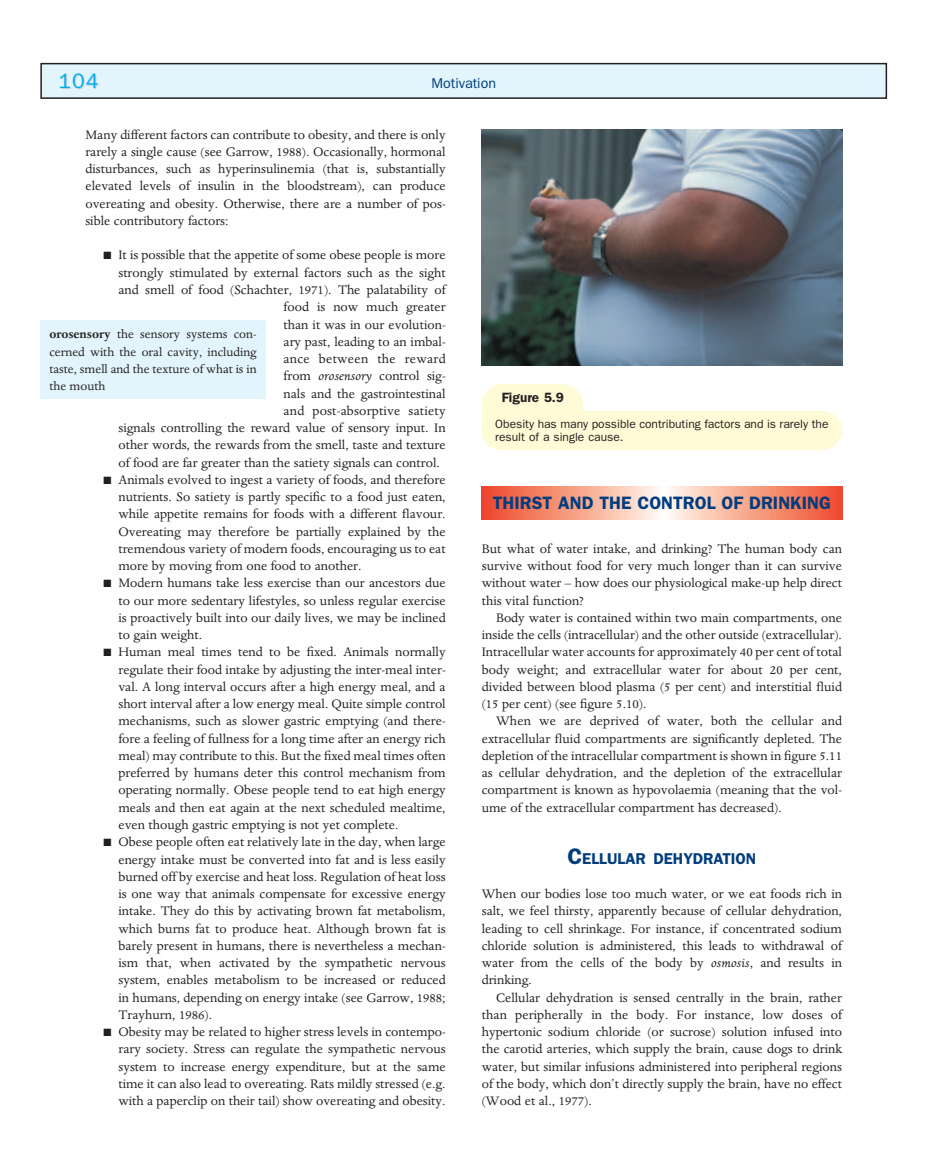
<style>
.page{position:relative;width:932px;height:1174px;background:#fff}
.page>*{position:absolute;margin:0;border:0;box-sizing:border-box;transform-origin:0 0}
.t1{font:21px "Franklin Gothic";color:#00aeef}
.t2{font:600 18px "Franklin Gothic";color:#013d7d}
.t3{font:600 15.75px "Franklin Gothic";color:#013d7d}
.t4{font:14.25px/17.2px "Dante";color:#231f20;text-align:justify}
.t5{font:14.25px "Dante";letter-spacing:.02em;color:#231f20}
.t6{font:14.25px "Franklin Gothic";color:#013d7d}
.t7{font:13.5px/17.2px "Dante";color:#231f20;text-align:justify}
.t8{font:600 13.5px "Franklin Gothic";color:#231f20}
.t9{font:12px/13.5px "Franklin Gothic";color:#231f20}
.s1{font-style:italic}
.s2{font-weight:700}
.s3{font-size:22.5px}
</style>
<div class="page">
<svg style="left:40px;top:62px;width:848px;height:458px"></svg>
<h1 class="t1" style="left:58px;top:73px;width:41px">104</h1>
<p class="t6" style="left:431px;top:78px;width:66px">Motivation</p>
<p class="t4" style="left:85px;top:127px;width:361px">Many different factors can contribute to obesity, and there is only rarely a single cause (see Garrow, 1988). Occasionally, hormonal disturbances, such as hyperinsulinemia (that is, substantially elevated levels of insulin in the bloodstream), can produce overeating and obesity. Otherwise, there are a number of pos&shy;sible contributory factors:</p>
<p class="t4" style="left:103px;top:248px;width:343px">■ It is possible that the appetite of some obese people is more</p>
<p class="t4" style="left:118px;top:265px;width:328px">strongly stimulated by external factors such as the sight</p>
<p class="t4" style="left:118px;top:282px;width:328px">and smell of food (Schachter, 1971). The palatability of</p>
<p class="t4" style="left:283px;top:299px;width:164px">food is now much greater</p>
<p class="t4" style="left:283px;top:317px;width:163px">than it was in our evolution-</p>
<p class="t4" style="left:283px;top:334px;width:163px">ary past, leading to an imbal-</p>
<p class="t5" style="left:283px;top:353px;width:163px">ance between the reward</p>
<p class="t4" style="left:283px;top:368px;width:163px">from <span class="s1">orosensory</span> control sig-</p>
<p class="t4" style="left:283px;top:386px;width:163px">nals and the gastrointestinal</p>
<p class="t4" style="left:283px;top:403px;width:163px">and post-absorptive satiety</p>
<p class="t4" style="left:118px;top:420px;width:328px">signals controlling the reward value of sensory input. In</p>
<p class="t4" style="left:118px;top:437px;width:328px">other words, the rewards from the smell, taste and texture</p>
<p class="t4" style="left:118px;top:455px;width:323px">of food are far greater than the satiety signals can control.</p>
<p class="t4" style="left:118px;top:472px;width:328px;text-indent:-15px">■ Animals evolved to ingest a variety of foods, and therefore nutrients. So satiety is partly specific to a food just eaten, while appetite remains for foods with a different flavour.<br>Overeating may therefore be partially explained by the tremendous variety of modern foods, encouraging us to eat more by moving from one food to another.</p>
<p class="t4" style="left:118px;top:575px;width:328px;text-indent:-15px">■ Modern humans take less exercise than our ancestors due to our more sedentary lifestyles, so unless regular exercise is proactively built into our daily lives, we may be inclined to gain weight.</p>
<p class="t4" style="left:118px;top:644px;width:328px;text-indent:-15px">■ Human meal times tend to be fixed. Animals normally regulate their food intake by adjusting the inter-meal inter&shy;val. A long interval occurs after a high energy meal, and a short interval after a low energy meal. Quite simple control mechanisms, such as slower gastric emptying (and there&shy;fore a feeling of fullness for a long time after an energy rich meal) may contribute to this. But the fixed meal times often preferred by humans deter this control mechanism from operating normally. Obese people tend to eat high energy meals and then eat again at the next scheduled mealtime, even though gastric emptying is not yet complete.</p>
<p class="t4" style="left:118px;top:834px;width:329px;text-indent:-15px">■ Obese people often eat relatively late in the day, when large energy intake must be converted into fat and is less easily burned off by exercise and heat loss. Regulation of heat loss is one way that animals compensate for excessive energy intake. They do this by activating brown fat metabolism, which burns fat to produce heat. Although brown fat is barely present in humans, there is nevertheless a mechan&shy;ism that, when activated by the sympathetic nervous system, enables metabolism to be increased or reduced in humans, depending on energy intake (see Garrow, 1988; Trayhurn, 1986).</p>
<p class="t4" style="left:118px;top:1024px;width:328px;text-indent:-15px">■ Obesity may be related to higher stress levels in contempo&shy;rary society. Stress can regulate the sympathetic nervous system to increase energy expenditure, but at the same time it can also lead to overeating. Rats mildly stressed (e.g. with a paperclip on their tail) show overeating and obesity.</p>
<p class="t7" style="left:49px;top:327px;width:208px"><span class="s2">orosensory</span> the sensory systems con&shy;cerned with the oral cavity, including taste, smell and the texture of what is in the mouth</p>
<p class="t8" style="left:501px;top:393px;width:64px">Figure 5.9</p>
<p class="t9" style="left:495px;top:418px;width:334px">Obesity has many possible contributing factors and is rarely the result of a single cause.</p>
<p class="t2" style="left:492px;top:497px;width:339px">THIRST AND THE CONTROL OF DRINKING</p>
<p class="t4" style="left:481px;top:541px;width:361px">But what of water intake, and drinking? The human body can survive without food for very much longer than it can survive without water – how does our physiological make-up help direct this vital function?</p>
<p class="t4" style="left:481px;top:610px;width:361px;text-indent:14px">Body water is contained within two main compartments, one inside the cells (intracellular) and the other outside (extracellular).<br>Intracellular water accounts for approximately 40 per cent of total body weight; and extracellular water for about 20 per cent, divided between blood plasma (5 per cent) and interstitial fluid (15 per cent) (see figure 5.10).</p>
<p class="t4" style="left:481px;top:713px;width:361px;text-indent:14px">When we are deprived of water, both the cellular and extracellular fluid compartments are significantly depleted. The depletion of the intracellular compartment is shown in figure 5.11 as cellular dehydration, and the depletion of the extracellular compartment is known as hypovolaemia (meaning that the vol&shy;ume of the extracellular compartment has decreased).</p>
<p class="t3" style="left:567px;top:852px;width:190px"><span class="s3">C</span>ELLULAR DEHYDRATION</p>
<p class="t4" style="left:481px;top:886px;width:361px">When our bodies lose too much water, or we eat foods rich in salt, we feel thirsty, apparently because of cellular dehydration, leading to cell shrinkage. For instance, if concentrated sodium chloride solution is administered, this leads to withdrawal of water from the cells of the body by <span class="s1">osmosis</span>, and results in drinking.</p>
<p class="t4" style="left:481px;top:989px;width:362px;text-indent:14px">Cellular dehydration is sensed centrally in the brain, rather than peripherally in the body. For instance, low doses of hypertonic sodium chloride (or sucrose) solution infused into the carotid arteries, which supply the brain, cause dogs to drink water, but similar infusions administered into peripheral regions of the body, which don’t directly supply the brain, have no effect (Wood et al., 1977).</p>
</div>
